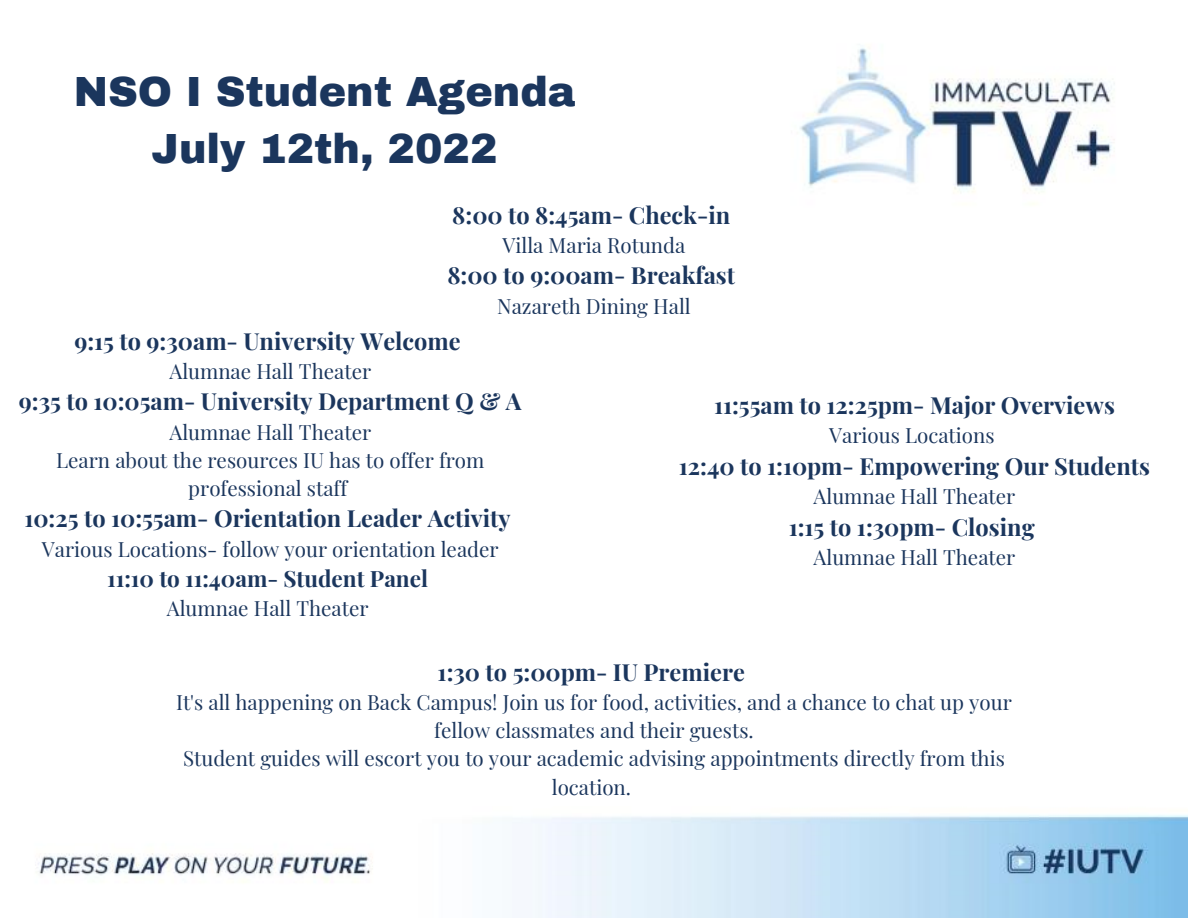
<style>
.page{position:relative;width:1188px;height:918px;background:#fff}
.page>*{position:absolute;margin:0;border:0;box-sizing:border-box;transform-origin:0 0}
.t1{font:900 41.25px "Archivo";color:#1b365d}
.t2{font:700 23.55px "Playfair Display";color:#1b365d}
.t3{font:700 22.5px "Playfair Display";color:#1b365d}
.t4{font:20.55px/28.2px "Playfair Display";color:#1b365d;text-align:center}
</style>
<div class="page">
<img style="left:38px;top:814px;width:1150px;height:104px">
<img style="left:799px;top:47px;width:316px;height:157px">
<p class="t1" style="left:74px;top:70px;width:503px">NSO I Student Agenda</p>
<p class="t1" style="left:152px;top:127px;width:347px">July 12th, 2022</p>
<p class="t2" style="left:452px;top:198px;width:279px">8:00 to 8:45am- Check-in</p>
<p class="t4" style="left:503px;top:230px;width:184px">Villa Maria Rotunda</p>
<p class="t2" style="left:447px;top:259px;width:289px">8:00 to 9:00am- Breakfast</p>
<p class="t4" style="left:497px;top:291px;width:195px">Nazareth Dining Hall</p>
<p class="t2" style="left:74px;top:324px;width:388px">9:15 to 9:30am- University Welcome</p>
<p class="t4" style="left:169px;top:356px;width:203px">Alumnae Hall Theater</p>
<p class="t2" style="left:19px;top:385px;width:504px">9:35 to 10:05am- University Department Q &amp; A</p>
<p class="t4" style="left:169px;top:417px;width:203px">Alumnae Hall Theater</p>
<p class="t4" style="left:56px;top:445px;width:430px">Learn about the resources IU has to offer from professional staff</p>
<p class="t2" style="left:24px;top:502px;width:488px">10:25 to 10:55am- Orientation Leader Activity</p>
<p class="t4" style="left:42px;top:534px;width:458px">Various Locations- follow your orientation leader</p>
<p class="t3" style="left:107px;top:563px;width:322px">11:10 to 11:40am- Student Panel</p>
<p class="t4" style="left:167px;top:594px;width:203px">Alumnae Hall Theater</p>
<p class="t2" style="left:714px;top:389px;width:402px">11:55am to 12:25pm- Major Overviews</p>
<p class="t4" style="left:829px;top:421px;width:167px">Various Locations</p>
<p class="t2" style="left:679px;top:449px;width:473px">12:40 to 1:10pm- Empowering Our Students</p>
<p class="t4" style="left:814px;top:482px;width:203px">Alumnae Hall Theater</p>
<p class="t2" style="left:789px;top:510px;width:247px">1:15 to 1:30pm- Closing</p>
<p class="t4" style="left:814px;top:542px;width:203px">Alumnae Hall Theater</p>
<p class="t2" style="left:438px;top:655px;width:309px">1:30 to 5:00pm- IU Premiere</p>
<p class="t4" style="left:176px;top:687px;width:837px">It's all happening on Back Campus! Join us for food, activities, and a chance to chat up your fellow classmates and their guests.</p>
<p class="t4" style="left:183px;top:744px;width:823px">Student guides will escort you to your academic advising appointments directly from this location.</p>
</div>
